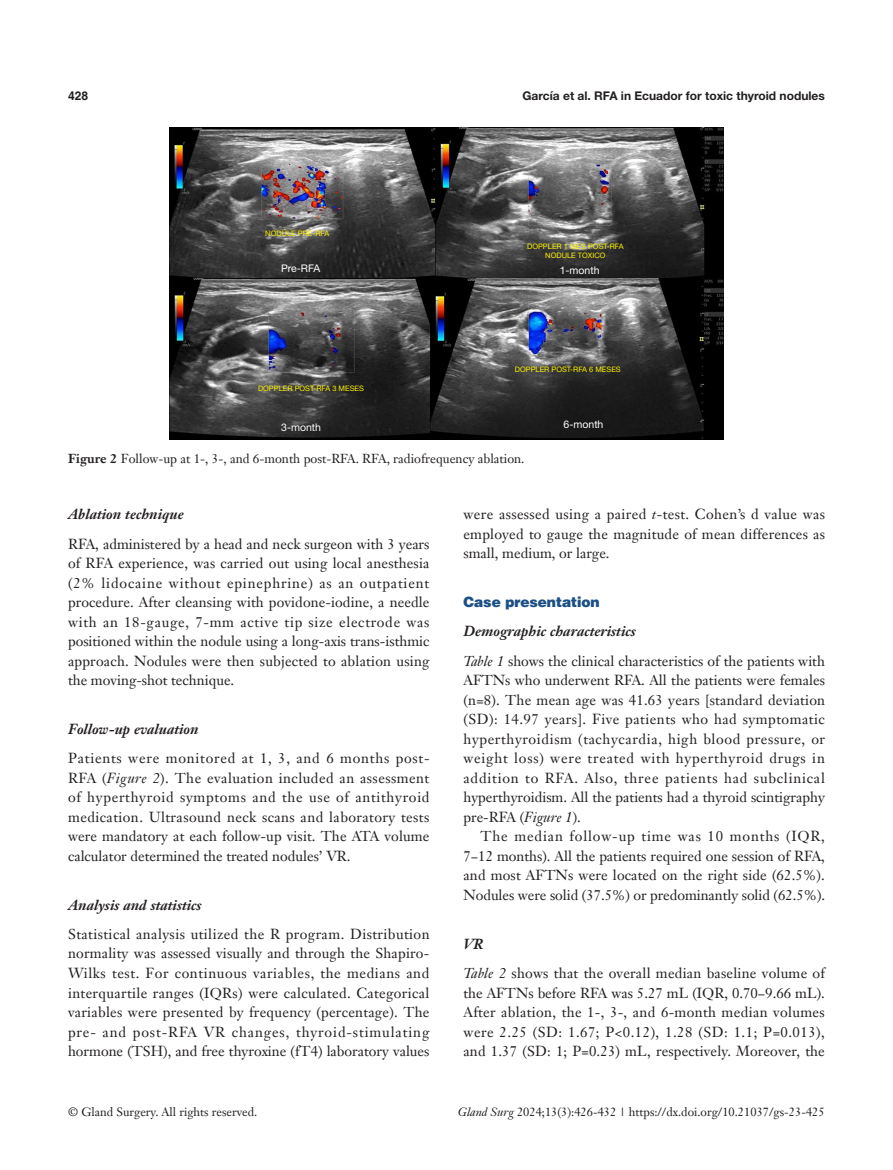
<style>
.page{position:relative;width:893px;height:1170px;background:#fff}
.page>*{position:absolute;margin:0;border:0;box-sizing:border-box;transform-origin:0 0}
.t1{font:14.25px/19.5px "Janson Text LT";color:#231f20;text-align:justify}
._2ji-6_5{font:italic 700 14.25px "Janson Text LT";color:#231f20}
._1ji-6_5{font:900 14.25px "Helvetica";color:#1c5085}
.t2{font:12.75px "Janson Text LT";color:#231f20}
.t3{font:12px "Janson Text LT";color:#231f20}
.t4{font:700 12px "Helvetica Neue LT Pro";color:#231f20}
.t5{font:700 12px "Helvetica";color:#231f20}
.t6{font:10.5px "Helvetica Neue LT Pro";color:#fff}
.t7{font:7.5px/9px "Helvetica Neue LT Pro";color:#fff101;text-align:center}
.s1{font-weight:700}
.s2{font-style:italic}
</style>
<div class="page">
<img style="left:169px;top:128px;width:555px;height:311px">
<p class="t5" style="left:68px;top:88px;width:22px">428</p>
<p class="t4" style="left:522px;top:88px;width:304px">García et al. RFA in Ecuador for toxic thyroid nodules</p>
<p class="t7" style="left:265px;top:228px;width:66px">NODULE PRE-RFA</p>
<p class="t7" style="left:527px;top:241px;width:98px">DOPPLER 1 MES POST-RFA<br>NODULE TOXICO</p>
<p class="t6" style="left:281px;top:262px;width:41px">Pre-RFA</p>
<p class="t6" style="left:560px;top:263px;width:41px">1-month</p>
<p class="t7" style="left:258px;top:383px;width:107px">DOPPLER POST-RFA 3 MESES</p>
<p class="t6" style="left:281px;top:421px;width:41px">3-month</p>
<p class="t7" style="left:515px;top:364px;width:107px">DOPPLER POST-RFA 6 MESES</p>
<p class="t6" style="left:564px;top:418px;width:41px">6-month</p>
<p class="t2" style="left:68px;top:450px;width:458px"><span class="s1">Figure 2</span> Follow-up at 1-, 3-, and 6-month post-RFA. RFA, radiofrequency ablation.</p>
<p class="_2ji-6_5" style="left:68px;top:505px;width:117px">Ablation technique</p>
<p class="t1" style="left:68px;top:533px;width:363px">RFA, administered by a head and neck surgeon with 3 years of RFA experience, was carried out using local anesthesia (2% lidocaine without epinephrine) as an outpatient procedure. After cleansing with povidone-iodine, a needle with an 18-gauge, 7-mm active tip size electrode was positioned within the nodule using a long-axis trans-isthmic approach. Nodules were then subjected to ablation using the moving-shot technique.</p>
<p class="_2ji-6_5" style="left:68px;top:719px;width:132px">Follow-up evaluation</p>
<p class="t1" style="left:68px;top:748px;width:363px">Patients were monitored at 1, 3, and 6 months post-RFA (<span class="s2">Figure 2</span>). The evaluation included an assessment of hyperthyroid symptoms and the use of antithyroid medication. Ultrasound neck scans and laboratory tests were mandatory at each follow-up visit. The ATA volume calculator determined the treated nodules’ VR.</p>
<p class="_2ji-6_5" style="left:68px;top:895px;width:135px">Analysis and statistics</p>
<p class="t1" style="left:68px;top:924px;width:363px">Statistical analysis utilized the R program. Distribution normality was assessed visually and through the Shapiro-Wilks test. For continuous variables, the medians and interquartile ranges (IQRs) were calculated. Categorical variables were presented by frequency (percentage). The pre- and post-RFA VR changes, thyroid-stimulating hormone (TSH), and free thyroxine (fT4) laboratory values</p>
<p class="t1" style="left:463px;top:504px;width:363px">were assessed using a paired <span class="s2">t</span>-test. Cohen’s d value was employed to gauge the magnitude of mean differences as small, medium, or large.</p>
<p class="_1ji-6_5" style="left:463px;top:593px;width:138px">Case presentation</p>
<p class="_2ji-6_5" style="left:463px;top:622px;width:174px">Demographic characteristics</p>
<p class="t1" style="left:463px;top:651px;width:363px"><span class="s2">Table 1</span> shows the clinical characteristics of the patients with AFTNs who underwent RFA. All the patients were females (n=8). The mean age was 41.63 years [standard deviation (SD): 14.97 years]. Five patients who had symptomatic hyperthyroidism (tachycardia, high blood pressure, or weight loss) were treated with hyperthyroid drugs in addition to RFA. Also, three patients had subclinical hyperthyroidism. All the patients had a thyroid scintigraphy pre-RFA (<span class="s2">Figure 1</span>).</p>
<p class="t1" style="left:463px;top:826px;width:363px;text-indent:17px">The median follow-up time was 10 months (IQR, 7−12 months). All the patients required one session of RFA, and most AFTNs were located on the right side (62.5%).<br>Nodules were solid (37.5%) or predominantly solid (62.5%).</p>
<p class="_2ji-6_5" style="left:463px;top:934px;width:21px">VR</p>
<p class="t1" style="left:463px;top:963px;width:363px"><span class="s2">Table 2</span> shows that the overall median baseline volume of the AFTNs before RFA was 5.27 mL (IQR, 0.70−9.66 mL).<br>After ablation, the 1-, 3-, and 6-month median volumes were 2.25 (SD: 1.67; P&lt;0.12), 1.28 (SD: 1.1; P=0.013), and 1.37 (SD: 1; P=0.23) mL, respectively. Moreover, the</p>
<p class="t3" style="left:68px;top:1104px;width:191px">© Gland Surgery. All rights reserved.</p>
<p class="t3" style="left:458px;top:1104px;width:368px"><span class="s2">Gland Surg</span> 2024;13(3):426-432 | https://dx.doi.org/10.21037/gs-23-425</p>
</div>
